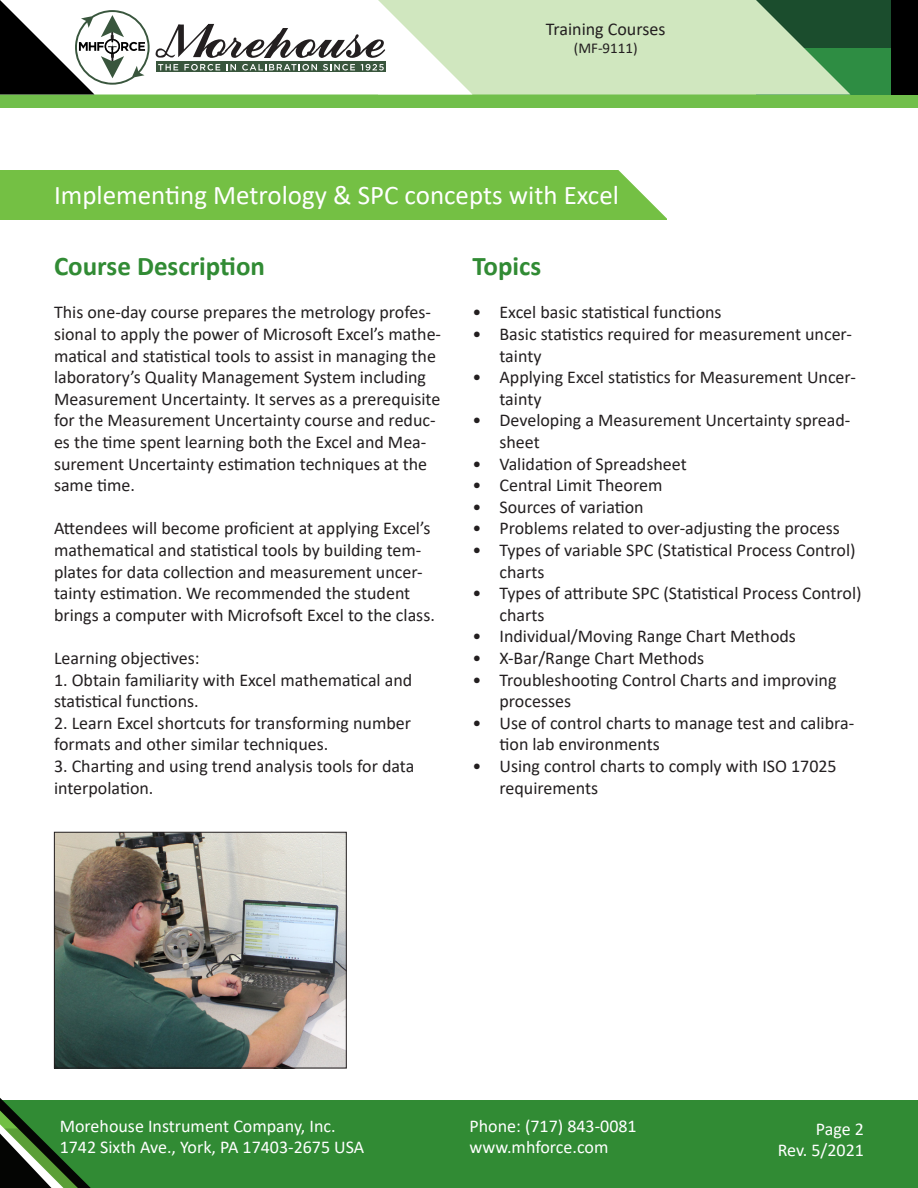
<style>
.page{position:relative;width:918px;height:1188px;background:#fff}
.page>*{position:absolute;margin:0;border:0;box-sizing:border-box;transform-origin:0 0}
.White_Heading{font:27px "Calibri";color:#fff}
.Green_Heading{font:700 27px "Calibri";color:#318b34}
.Body_text{font:18px/21.6px "Calibri";color:#231f20}
.t1{font:18px/21.6px "Calibri";color:#fff}
.t2{font:15px "Calibri";color:#231f20}
</style>
<div class="page">
<div style="left:0;top:170px;width:668px;height:50px;background:#74c044"></div>
<svg style="left:618px;top:170px;width:50px;height:50px"></svg>
<div style="left:0;top:0;width:918px;height:108px;background:#71bf4b"></div>
<div style="left:756px;top:47px;width:162px;height:47px;background:#2e8d43"></div>
<div style="left:756px;top:0;width:162px;height:47px;background:#1b4d2d"></div>
<svg style="left:472px;top:0;width:378px;height:94px;background:#bad5ad"></svg>
<svg style="left:385px;top:0;width:87px;height:94px;background:#e5f1dc"></svg>
<svg style="left:0;top:0;width:385px;height:94px;background:#bfc1bf"></svg>
<div style="left:891px;top:0;width:27px;height:94px;background:#000"></div>
<div style="left:0;top:1100px;width:918px;height:88px;background:#318b34"></div>
<svg style="left:0;top:1098px;width:91px;height:90px"></svg>
<img style="left:56px;top:834px;width:289px;height:232px">
<div style="left:54px;top:832px;width:293px;height:236px;border:1px solid #231f20"></div>
<p class="Body_text" style="left:546px;top:17px;width:121px">Training Courses</p>
<p class="t2" style="left:574px;top:37px;width:65px">(MF-9111)</p>
<p class="White_Heading" style="left:54px;top:176px;width:567px">Implementing Metrology &amp; SPC concepts with Excel</p>
<p class="Green_Heading" style="left:54px;top:247px;width:213px">Course Description</p>
<p class="Body_text" style="left:54px;top:301px;width:389px">This one-day course prepares the metrology profes&shy;sional to apply the power of Microsoft Excel’s mathe&shy;matical and statistical tools to assist in managing the laboratory’s Quality Management System including Measurement Uncertainty. It serves as a prerequisite for the Measurement Uncertainty course and reduc&shy;es the time spent learning both the Excel and Mea&shy;surement Uncertainty estimation techniques at the same time.</p>
<p class="Body_text" style="left:54px;top:517px;width:382px">Attendees will become proficient at applying Excel’s mathematical and statistical tools by building tem&shy;plates for data collection and measurement uncer&shy;tainty estimation. We recommended the student brings a computer with Microfsoft Excel to the class.</p>
<p class="Body_text" style="left:54px;top:647px;width:147px">Learning objectives:</p>
<p class="Body_text" style="left:54px;top:668px;width:360px">1. Obtain familiarity with Excel mathematical and statistical functions.</p>
<p class="Body_text" style="left:54px;top:712px;width:359px">2. Learn Excel shortcuts for transforming number formats and other similar techniques.</p>
<p class="Body_text" style="left:54px;top:755px;width:362px">3. Charting and using trend analysis tools for data interpolation.</p>
<p class="Green_Heading" style="left:472px;top:247px;width:70px">Topics</p>
<p class="Body_text" style="left:472px;top:301px;width:251px">• Excel basic statistical functions</p>
<p class="Body_text" style="left:500px;top:323px;width:354px;text-indent:-27px">• Basic statistics required for measurement uncer&shy;tainty</p>
<p class="Body_text" style="left:500px;top:366px;width:358px;text-indent:-27px">• Applying Excel statistics for Measurement Uncer&shy;tainty</p>
<p class="Body_text" style="left:500px;top:409px;width:352px;text-indent:-27px">• Developing a Measurement Uncertainty spread&shy;sheet</p>
<p class="Body_text" style="left:472px;top:452px;width:216px">• Validation of Spreadsheet</p>
<p class="Body_text" style="left:472px;top:474px;width:191px">• Central Limit Theorem</p>
<p class="Body_text" style="left:472px;top:496px;width:173px">• Sources of variation</p>
<p class="Body_text" style="left:472px;top:517px;width:369px">• Problems related to over-adjusting the process</p>
<p class="Body_text" style="left:500px;top:539px;width:358px;text-indent:-27px">• Types of variable SPC (Statistical Process Control) charts</p>
<p class="Body_text" style="left:500px;top:582px;width:364px;text-indent:-27px">• Types of attribute SPC (Statistical Process Control) charts</p>
<p class="Body_text" style="left:472px;top:625px;width:325px">• Individual/Moving Range Chart Methods</p>
<p class="Body_text" style="left:472px;top:647px;width:233px">• X-Bar/Range Chart Methods</p>
<p class="Body_text" style="left:500px;top:668px;width:338px;text-indent:-27px">• Troubleshooting Control Charts and improving processes</p>
<p class="Body_text" style="left:500px;top:712px;width:356px;text-indent:-27px">• Use of control charts to manage test and calibra&shy;tion lab environments</p>
<p class="Body_text" style="left:500px;top:755px;width:339px;text-indent:-27px">• Using control charts to comply with ISO 17025 requirements</p>
<p class="t1" style="left:60px;top:1115px;width:306px">Morehouse Instrument Company, Inc.<br>1742 Sixth Ave., York, PA 17403-2675 USA</p>
<p class="t1" style="left:470px;top:1115px;width:169px">Phone: (717) 843-0081 www.mhforce.com</p>
<p class="t1" style="left:778px;top:1118px;width:88px;text-align:right">Page 2<br>Rev. 5/2021</p>
</div>
